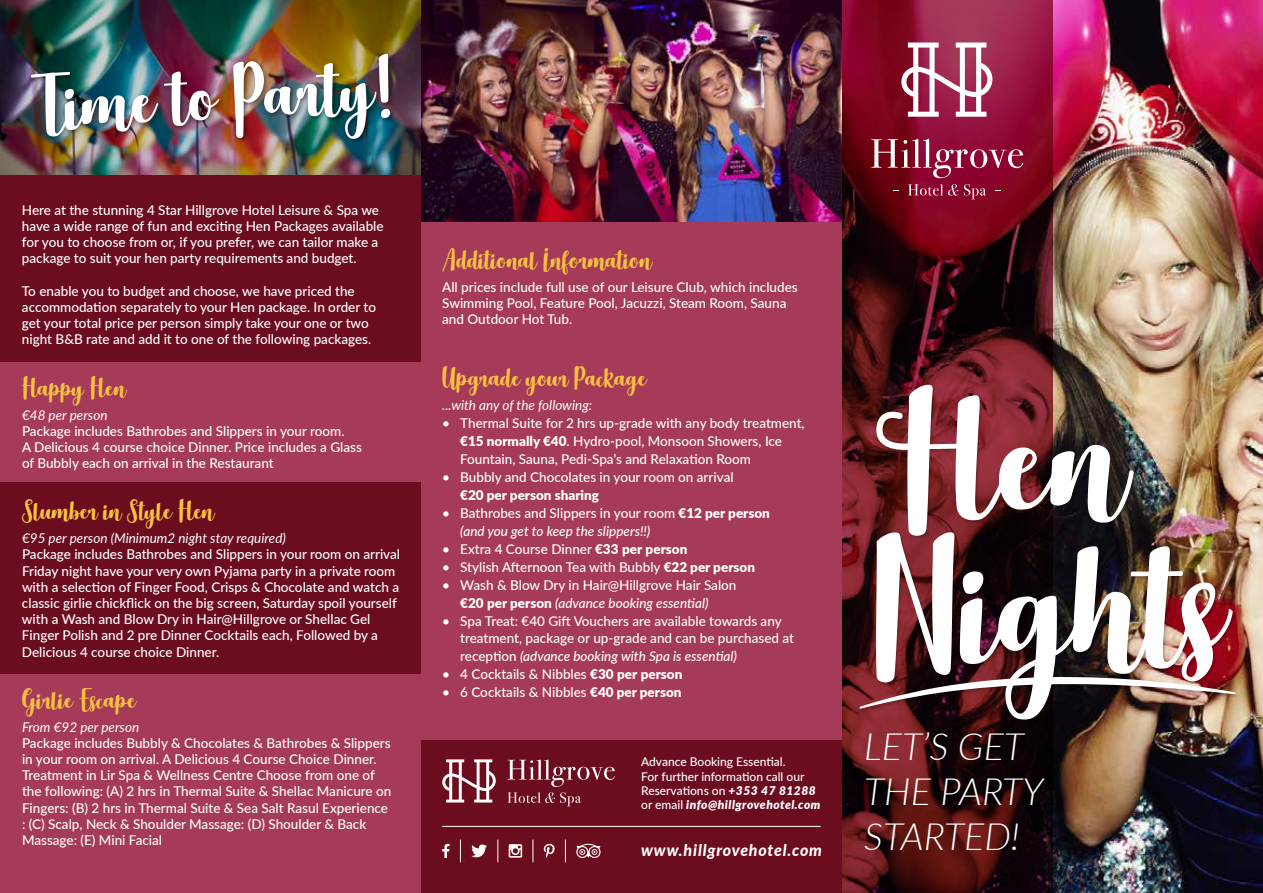
<style>
.page{position:relative;width:1263px;height:893px;background:#fff}
.page>*{position:absolute;margin:0;border:0;box-sizing:border-box;transform-origin:0 0}
.t1{font:italic 300 37.65px/45.2px "Lato";color:#fff}
.t2{font:22.5px "Delicious Adventures";color:#f9c141}
.t3{font:italic 800 16.05px "Lato";letter-spacing:.05em;color:#fff}
.t4{font:500 13.5px/16.2px "Lato";color:#fff}
.t5{font:italic 13.5px "Lato";color:#fff}
.t6{font:900 13.5px "Lato";color:#fff}
.t7{font:500 12px/14.4px "Lato";color:#fff}
.s1{font-weight:900}
.s2{font-style:italic}
.s3{font-weight:900;font-style:italic}
</style>
<div class="page">
<div style="left:0;top:0;width:842px;height:893px;background:#a63b59"></div>
<div style="left:0;top:174px;width:421px;height:187px;background:#6c0d1f"></div>
<div style="left:0;top:483px;width:421px;height:191px;background:#6c0d1f"></div>
<img style="left:1052px;top:0;width:211px;height:893px">
<div style="left:421px;top:740px;width:421px;height:153px;background:#6c0d1f"></div>
<svg style="left:442px;top:759px;width:54px;height:43px"></svg>
<svg style="left:508px;top:759px;width:107px;height:47px"></svg>
<svg style="left:509px;top:844px;width:13px;height:14px"></svg>
<svg style="left:576px;top:844px;width:25px;height:14px"></svg>
<svg style="left:471px;top:844px;width:16px;height:13px"></svg>
<svg style="left:442px;top:844px;width:8px;height:14px"></svg>
<svg style="left:460px;top:840px;width:1px;height:22px"></svg>
<svg style="left:498px;top:840px;width:1px;height:22px"></svg>
<svg style="left:533px;top:840px;width:1px;height:22px"></svg>
<svg style="left:565px;top:840px;width:1px;height:22px"></svg>
<svg style="left:544px;top:844px;width:11px;height:14px"></svg>
<svg style="left:842px;top:0;width:210px;height:893px;background:#540e1a"></svg>
<div style="left:859px;top:384px;width:380px;height:340px;background:#000;opacity:.25"></div>
<img style="left:876px;top:532px;width:357px;height:187px">
<svg style="left:874px;top:384px;width:260px;height:152px"></svg>
<img style="left:859px;top:677px;width:376px;height:32px">
<hr style="left:442px;top:826px;width:379px;height:1px;background:#fff">
<img style="left:421px;top:0;width:421px;height:221px">
<img style="left:0;top:0;width:421px;height:174px">
<div style="left:28px;top:51px;width:368px;height:94px;background:#000;opacity:.55"></div>
<img style="left:31px;top:54px;width:359px;height:85px">
<svg style="left:871px;top:139px;width:152px;height:39px;background:#9c3151"></svg>
<svg style="left:964px;top:184px;width:22px;height:15px"></svg>
<svg style="left:908px;top:184px;width:50px;height:12px"></svg>
<svg style="left:901px;top:43px;width:91px;height:74px"></svg>
<p class="t4" style="left:22px;top:201px;width:363px">Here at the stunning 4 Star Hillgrove Hotel Leisure &amp; Spa we have a wide range of fun and exciting Hen Packages available for you to choose from or, if you prefer, we can tailor make a package to suit your hen party requirements and budget.</p>
<p class="t4" style="left:22px;top:282px;width:356px">To enable you to budget and choose, we have priced the accommodation separately to your Hen package. In order to get your total price per person simply take your one or two night B&amp;B rate and add it to one of the following packages.</p>
<h2 class="t2" style="left:22px;top:372px;width:105px">Happy Hen</h2>
<p class="t5" style="left:22px;top:405px;width:87px">€48 per person</p>
<p class="t4" style="left:22px;top:422px;width:341px">Package includes Bathrobes and Slippers in your room.<br>A Delicious 4 course choice Dinner. Price includes a Glass of Bubbly each on arrival in the Restaurant</p>
<h2 class="t2" style="left:22px;top:495px;width:194px">Slumber in Style Hen</h2>
<p class="t5" style="left:22px;top:529px;width:265px">€95 per person (Minimum2 night stay required)</p>
<p class="t4" style="left:22px;top:546px;width:380px">Package includes Bathrobes and Slippers in your room on arrival Friday night have your very own Pyjama party in a private room with a selection of Finger Food, Crisps &amp; Chocolate and watch a classic girlie chickflick on the big screen, Saturday spoil yourself with a Wash and Blow Dry in Hair@Hillgrove or Shellac Gel Finger Polish and 2 pre Dinner Cocktails each, Followed by a Delicious 4 course choice Dinner.</p>
<h2 class="t2" style="left:22px;top:684px;width:116px">Girlie Escape</h2>
<p class="t5" style="left:22px;top:717px;width:119px">From €92 per person</p>
<p class="t4" style="left:22px;top:734px;width:371px">Package includes Bubbly &amp; Chocolates &amp; Bathrobes &amp; Slippers in your room on arrival. A Delicious 4 Course Choice Dinner.<br>Treatment in Lir Spa &amp; Wellness Centre Choose from one of the following: (A) 2 hrs in Thermal Suite &amp; Shellac Manicure on Fingers: (B) 2 hrs in Thermal Suite &amp; Sea Salt Rasul Experience : (C) Scalp, Neck &amp; Shoulder Massage: (D) Shoulder &amp; Back Massage: (E) Mini Facial</p>
<h2 class="t2" style="left:442px;top:244px;width:211px">Additional Information</h2>
<p class="t4" style="left:442px;top:278px;width:357px">All prices include full use of our Leisure Club, which includes<br>Swimming Pool, Feature Pool, Jacuzzi, Steam Room, Sauna and Outdoor Hot Tub.</p>
<h2 class="t2" style="left:442px;top:362px;width:206px">Upgrade your Package</h2>
<p class="t5" style="left:442px;top:395px;width:151px">...with any of the following:</p>
<p class="t4" style="left:460px;top:413px;width:346px;line-height:18px;text-indent:-18px">• Thermal Suite for 2 hrs up-grade with any body treatment, <span class="s1">€15 normally €40</span>. Hydro-pool, Monsoon Showers, Ice<br>Fountain, Sauna, Pedi-Spa’s and Relaxation Room</p>
<p class="t4" style="left:442px;top:468px;width:293px">• Bubbly and Chocolates in your room on arrival</p>
<p class="t6" style="left:460px;top:484px;width:140px">€20 per person sharing</p>
<p class="t4" style="left:460px;top:503px;width:311px;line-height:18px;text-indent:-18px">• Bathrobes and Slippers in your room <span class="s1">€12 per person </span><span class="s2">(and you get to keep the slippers!!)</span></p>
<p class="t4" style="left:442px;top:540px;width:247px">• Extra 4 Course Dinner <span class="s1">€33 per person</span></p>
<p class="t4" style="left:442px;top:558px;width:314px">• Stylish Afternoon Tea with Bubbly <span class="s1">€22 per person</span></p>
<p class="t4" style="left:460px;top:575px;width:278px;line-height:18px;text-indent:-18px">• Wash &amp; Blow Dry in Hair@Hillgrove Hair Salon <span class="s1">€20 per person</span> <span class="s2">(advance booking essential)</span></p>
<p class="t4" style="left:460px;top:611px;width:335px;line-height:18px;text-indent:-18px">• Spa Treat: €40 Gift Vouchers are available towards any treatment, package or up-grade and can be purchased at reception <span class="s2">(advance booking with Spa is essential)</span></p>
<p class="t4" style="left:442px;top:666px;width:242px">• 4 Cocktails &amp; Nibbles <span class="s1">€30 per person</span></p>
<p class="t4" style="left:442px;top:684px;width:241px">• 6 Cocktails &amp; Nibbles <span class="s1">€40 per person</span></p>
<p class="t7" style="left:641px;top:754px;width:181px">Advance Booking Essential.<br>For further information call our<br>Reservations on <span class="s3">+353 47 81288 </span>or email <span class="s3">info@hillgrovehotel.com</span></p>
<p class="t3" style="left:641px;top:838px;width:182px">www.hillgrovehotel.com</p>
<h1 class="t1" style="left:864px;top:723px;width:180px">LET’S GET<br>THE PARTY<br>STARTED!</h1>
</div>
